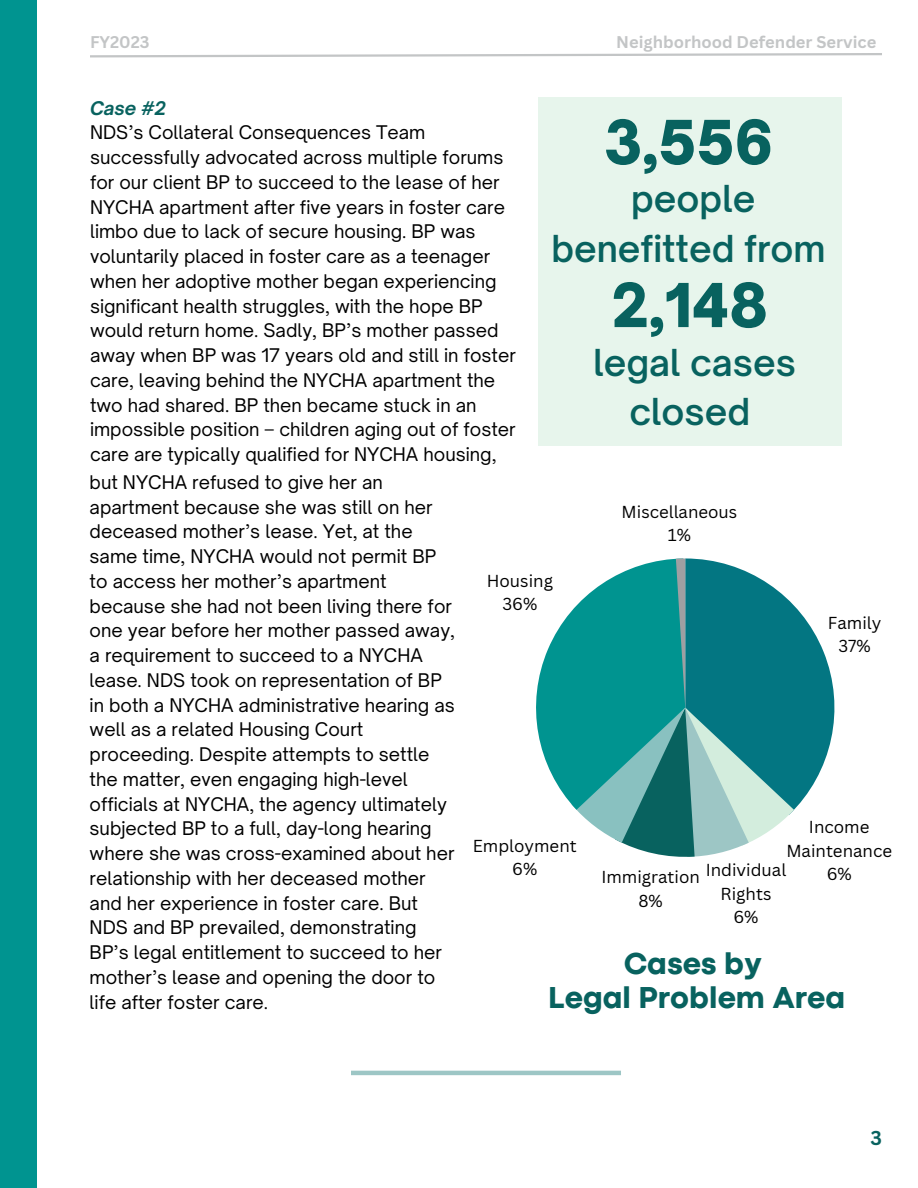
<style>
.page{position:relative;width:918px;height:1188px;background:#fff}
.page>*{position:absolute;margin:0;border:0;box-sizing:border-box;transform-origin:0 0}
.t1{font:900 57.9px "Open Sauce One";color:#08625f}
.t2{font:600 35.55px/49.5px "Open Sauce One";color:#08625f;text-align:center}
.t3{font:800 31.5px "Codec Pro";color:#08625f}
.t4{font:700 19.5px "Canva Sans";color:#08625f}
.t5{font:18px/24.8px "Open Sauce One";color:#000}
.t6{font:italic 700 18px "Open Sauce One";color:#08625f}
.t7{font:16.95px "Canva Sans";color:#000}
.t8{font:16.8px "Canva Sans";color:#000}
.t9{font:700 16.5px "Canva Sans";color:#c3c5c6}
</style>
<div class="page">
<div style="left:0;top:0;width:37px;height:1188px;background:#009490"></div>
<svg style="left:90px;top:53px;width:792px;height:5px"></svg>
<div style="left:538px;top:97px;width:304px;height:349px;background:#e7f5ec"></div>
<svg style="left:536px;top:558px;width:298px;height:299px"></svg>
<div style="left:776px;top:837px;width:142px;height:71px;background:#fff"></div>
<div style="left:429px;top:592px;width:109px;height:71px;background:#fff"></div>
<hr style="left:351px;top:1071px;width:270px;height:4px;background:#9dc6c5">
<p class="t9" style="left:90px;top:31px;width:61px">FY2023</p>
<p class="t9" style="left:616px;top:31px;width:262px">Neighborhood Defender Service</p>
<p class="t6" style="left:90px;top:97px;width:78px">Case #2</p>
<p class="t5" style="left:90px;top:120px;width:427px">NDS’s Collateral Consequences Team successfully advocated across multiple forums for our client BP to succeed to the lease of her NYCHA apartment after five years in foster care limbo due to lack of secure housing. BP was voluntarily placed in foster care as a teenager when her adoptive mother began experiencing significant health struggles, with the hope BP would return home. Sadly, BP’s mother passed away when BP was 17 years old and still in foster care, leaving behind the NYCHA apartment the two had shared. BP then became stuck in an impossible position – children aging out of foster care are typically qualified for NYCHA housing,</p>
<p class="t1" style="left:604px;top:106px;width:171px">3,556</p>
<p class="t2" style="left:551px;top:174px;width:276px">people benefitted from</p>
<p class="t1" style="left:611px;top:269px;width:158px">2,148</p>
<p class="t2" style="left:593px;top:337px;width:204px">legal cases closed</p>
<p class="t5" style="left:90px;top:470px;width:367px">but NYCHA refused to give her an apartment because she was still on her deceased mother’s lease. Yet, at the same time, NYCHA would not permit BP to access her mother’s apartment because she had not been living there for one year before her mother passed away, a requirement to succeed to a NYCHA lease. NDS took on representation of BP in both a NYCHA administrative hearing as well as a related Housing Court proceeding. Despite attempts to settle the matter, even engaging high-level officials at NYCHA, the agency ultimately subjected BP to a full, day-long hearing where she was cross-examined about her relationship with her deceased mother and her experience in foster care. But NDS and BP prevailed, demonstrating BP’s legal entitlement to succeed to her mother’s lease and opening the door to life after foster care.</p>
<p class="t7" style="left:487px;top:569px;width:68px">Housing</p>
<p class="t7" style="left:502px;top:592px;width:36px">36%</p>
<p class="t8" style="left:622px;top:500px;width:117px">Miscellaneous</p>
<p class="t8" style="left:668px;top:523px;width:25px">1%</p>
<p class="t8" style="left:828px;top:611px;width:55px">Family</p>
<p class="t8" style="left:839px;top:634px;width:34px">37%</p>
<p class="t8" style="left:473px;top:834px;width:105px">Employment</p>
<p class="t8" style="left:512px;top:857px;width:27px">6%</p>
<p class="t8" style="left:601px;top:866px;width:100px">Immigration</p>
<p class="t8" style="left:638px;top:889px;width:26px">8%</p>
<p class="t7" style="left:809px;top:815px;width:62px">Income</p>
<p class="t7" style="left:786px;top:839px;width:107px">Maintenance</p>
<p class="t7" style="left:827px;top:862px;width:27px">6%</p>
<p class="t8" style="left:794px;top:834px;width:122px">Income Mainte</p>
<p class="t7" style="left:706px;top:858px;width:82px">Individual</p>
<p class="t7" style="left:721px;top:882px;width:52px">Rights</p>
<p class="t7" style="left:733px;top:905px;width:27px">6%</p>
<p class="t3" style="left:624px;top:952px;width:139px">Cases by</p>
<p class="t3" style="left:548px;top:987px;width:298px">Legal Problem Area</p>
<p class="t4" style="left:871px;top:1124px;width:13px">3</p>
</div>
